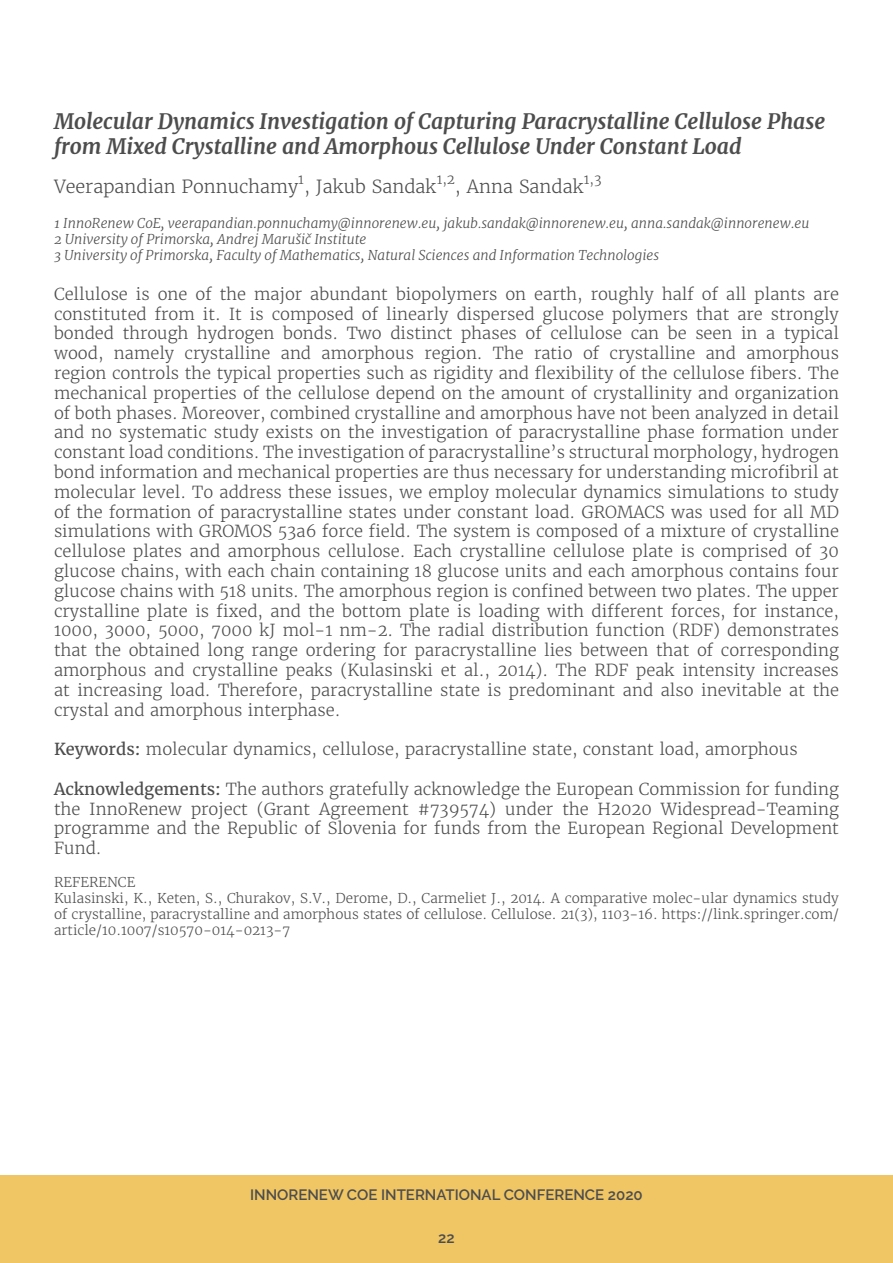
<style>
.page{position:relative;width:893px;height:1263px;background:#fff}
.page>*{position:absolute;margin:0;border:0;box-sizing:border-box;transform-origin:0 0}
.abstract_title{font:italic 700 21px/25.2px "Merriweather";color:#4d4d4d}
.abstract_author{font:300 18px "Merriweather";color:#4d4d4d}
.body_text{font:300 16.5px/19.8px "Merriweather";color:#4d4d4d;text-align:justify}
.t1{font:600 15px "Raleway";color:#4d4d4d}
.ref_text{font:300 13.5px/16.2px "Merriweather";color:#4d4d4d;text-align:justify}
.abstract_affiliation{font:italic 300 13.5px "Merriweather";color:#4d4d4d}
.abstract_author-2{font:300 13.5px "Merriweather";color:#4d4d4d}
.s1{font-weight:400}
</style>
<div class="page">
<div style="left:0;top:1176px;width:893px;height:87px;background:#f0c564"></div>
<p class="abstract_title" style="left:54px;top:109px;width:773px">Molecular Dynamics Investigation of Capturing Paracrystalline Cellulose Phase from Mixed Crystalline and Amorphous Cellulose Under Constant Load</p>
<p class="abstract_author" style="left:54px;top:176px;width:384px">Veerapandian Ponnuchamy , Jakub Sandak</p>
<p class="abstract_author-2" style="left:298px;top:171px;width:7px">1</p>
<p class="abstract_author-2" style="left:437px;top:171px;width:20px">1,2</p>
<p class="abstract_author" style="left:455px;top:176px;width:130px">, Anna Sandak</p>
<p class="abstract_author-2" style="left:584px;top:171px;width:19px">1,3</p>
<p class="abstract_affiliation" style="left:54px;top:214px;width:757px">1 InnoRenew CoE, veerapandian.ponnuchamy@innorenew.eu, jakub.sandak@innorenew.eu, anna.sandak@innorenew.eu</p>
<p class="abstract_affiliation" style="left:54px;top:231px;width:314px">2 University of Primorska, Andrej Marušič Institute</p>
<p class="abstract_affiliation" style="left:54px;top:247px;width:607px">3 University of Primorska, Faculty of Mathematics, Natural Sciences and Information Technologies</p>
<p class="body_text" style="left:54px;top:284px;width:786px">Cellulose is one of the major abundant biopolymers on earth, roughly half of all plants are constituted from it. It is composed of linearly dispersed glucose polymers that are strongly bonded through hydrogen bonds. Two distinct phases of cellulose can be seen in a typical wood, namely crystalline and amorphous region. The ratio of crystalline and amorphous region controls the typical properties such as rigidity and flexibility of the cellulose fibers. The mechanical properties of the cellulose depend on the amount of crystallinity and organization of both phases. Moreover, combined crystalline and amorphous have not been analyzed in detail and no systematic study exists on the investigation of paracrystalline phase formation under constant load conditions. The investigation of paracrystalline’s structural morphology, hydrogen bond information and mechanical properties are thus necessary for understanding microfibril at molecular level. To address these issues, we employ molecular dynamics simulations to study of the formation of paracrystalline states under constant load. GROMACS was used for all MD simulations with GROMOS 53a6 force field. The system is composed of a mixture of crystalline cellulose plates and amorphous cellulose. Each crystalline cellulose plate is comprised of 30 glucose chains, with each chain containing 18 glucose units and each amorphous contains four glucose chains with 518 units. The amorphous region is confined between two plates. The upper crystalline plate is fixed, and the bottom plate is loading with different forces, for instance, 1000, 3000, 5000, 7000 kJ mol-1 nm-2. The radial distribution function (RDF) demonstrates that the obtained long range ordering for paracrystalline lies between that of corresponding amorphous and crystalline peaks (Kulasinski et al., 2014). The RDF peak intensity increases at increasing load. Therefore, paracrystalline state is predominant and also inevitable at the crystal and amorphous interphase.</p>
<p class="body_text" style="left:54px;top:739px;width:745px"><span class="s1">Keywords:</span> molecular dynamics, cellulose, paracrystalline state, constant load, amorphous</p>
<p class="body_text" style="left:54px;top:779px;width:786px"><span class="s1">Acknowledgements:</span> The authors gratefully acknowledge the European Commission for funding the InnoRenew project (Grant Agreement #739574) under the H2020 Widespread-Teaming programme and the Republic of Slovenia for funds from the European Regional Development Fund.</p>
<p class="ref_text" style="left:54px;top:874px;width:83px">REFERENCE</p>
<p class="ref_text" style="left:54px;top:890px;width:786px">Kulasinski, K., Keten, S., Churakov, S.V., Derome, D., Carmeliet J., 2014. A comparative molec-ular dynamics study of crystalline, paracrystalline and amorphous states of cellulose. Cellulose. 21(3), 1103-16. https://link.springer.com/ article/10.1007/s10570-014-0213-7</p>
<p class="t1" style="left:250px;top:1186px;width:394px">INNORENEW COE INTERNATIONAL CONFERENCE 2020</p>
<p class="t1" style="left:438px;top:1229px;width:18px">22</p>
</div>
